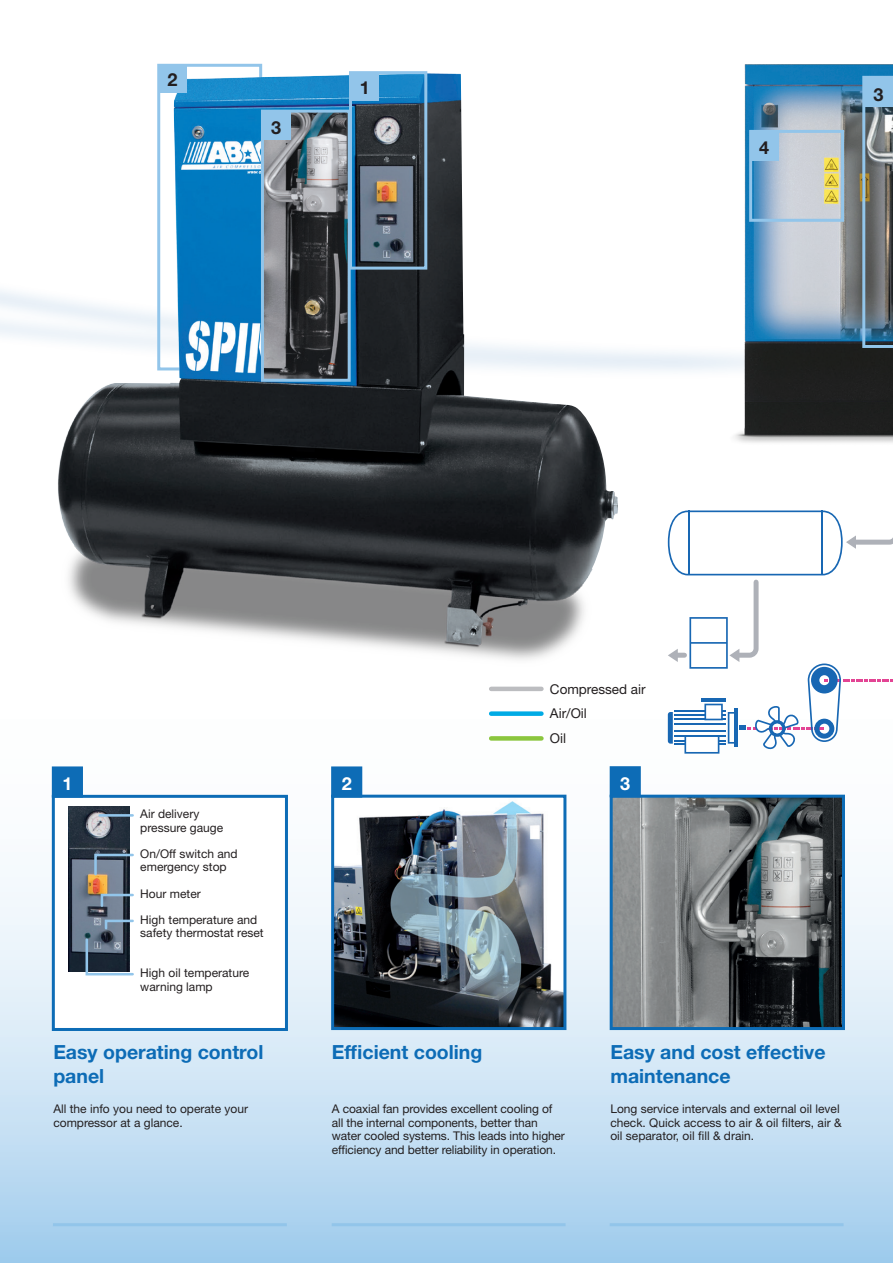
<style>
.page{position:relative;width:893px;height:1263px;background:#fff}
.page>*{position:absolute;margin:0;border:0;box-sizing:border-box;transform-origin:0 0}
.Tekst{font:700 19.5px/24px "Helvetica Neue LT Std";color:#0d6cb6}
.Tekst-2{font:700 18px "Helvetica Neue LT Std";color:#231f20}
.Tekst-3{font:700 18px "Helvetica Neue LT Std";color:#fff}
.Tekst-4{font:13.5px "Helvetica Neue LT Std";color:#231f20}
.Tekst-5{font:12px/13.5px "Helvetica Neue LT Std";color:#231f20}
</style>
<div class="page">
<svg style="left:0;top:686px;width:893px;height:577px"></svg>
<img style="left:691px;top:64px;width:202px;height:379px">
<img style="left:21px;top:63px;width:603px;height:597px">
<div style="left:349px;top:71px;width:78px;height:199px;border:3px solid #92c5ea"></div>
<img style="left:265px;top:114px;width:82px;height:264px">
<div style="left:261px;top:110px;width:90px;height:272px;border:3px solid #92c5ea"></div>
<img style="left:862px;top:76px;width:31px;height:272px">
<div style="left:749px;top:130px;width:95px;height:92px;border:3px solid #92c5ea"></div>
<div style="left:351px;top:72px;width:28px;height:28px;background:#92c5ea"></div>
<div style="left:52px;top:795px;width:236px;height:236px;background:#fff;border:3px solid #0d6cb6"></div>
<img style="left:68px;top:806px;width:61px;height:165px">
<hr style="left:100px;top:814px;width:33px;height:3px;background:#92c5ea">
<svg style="left:93px;top:852px;width:41px;height:25px"></svg>
<svg style="left:99px;top:892px;width:35px;height:16px"></svg>
<svg style="left:103px;top:918px;width:31px;height:13px"></svg>
<svg style="left:84px;top:937px;width:50px;height:39px;background:#566575"></svg>
<div style="left:53px;top:768px;width:28px;height:28px;background:#0d6cb6"></div>
<div style="left:52px;top:766px;width:31px;height:31px;border:3px solid #0d6cb6"></div>
<div style="left:262px;top:112px;width:28px;height:28px;background:#92c5ea"></div>
<div style="left:864px;top:79px;width:28px;height:28px;background:#92c5ea"></div>
<div style="left:750px;top:132px;width:28px;height:28px;background:#92c5ea"></div>
<img style="left:335px;top:799px;width:227px;height:227px">
<div style="left:331px;top:795px;width:235px;height:235px;border:3px solid #0d6cb6"></div>
<div style="left:333px;top:768px;width:28px;height:28px;background:#0d6cb6"></div>
<div style="left:331px;top:766px;width:31px;height:31px;border:3px solid #0d6cb6"></div>
<img style="left:614px;top:799px;width:227px;height:227px">
<div style="left:610px;top:795px;width:235px;height:235px;border:3px solid #0d6cb6"></div>
<div style="left:611px;top:768px;width:28px;height:28px;background:#0d6cb6"></div>
<div style="left:610px;top:766px;width:31px;height:31px;border:3px solid #0d6cb6"></div>
<div style="left:158px;top:64px;width:28px;height:29px;background:#92c5ea"></div>
<svg style="left:668px;top:510px;width:225px;height:244px"></svg>
<div style="left:491px;top:736px;width:50px;height:5px;background:#8bc63e"></div>
<hr style="left:491px;top:687px;width:50px;height:4px;background:#bcbdc0">
<div style="left:491px;top:711px;width:50px;height:5px;background:#00abe5"></div>
<hr style="left:53px;top:1223px;width:234px;height:3px;background:#92c5ea">
<hr style="left:610px;top:1223px;width:233px;height:3px;background:#92c5ea">
<hr style="left:332px;top:1223px;width:234px;height:3px;background:#92c5ea">
<p class="Tekst-2" style="left:167px;top:69px;width:12px">2</p>
<p class="Tekst-2" style="left:271px;top:116px;width:12px">3</p>
<p class="Tekst-2" style="left:360px;top:77px;width:12px">1</p>
<p class="Tekst-2" style="left:759px;top:136px;width:12px">4</p>
<p class="Tekst-2" style="left:873px;top:83px;width:12px">3</p>
<p class="Tekst-3" style="left:62px;top:772px;width:12px">1</p>
<p class="Tekst-5" style="left:140px;top:807px;width:84px">Air delivery pressure gauge</p>
<p class="Tekst-5" style="left:140px;top:847px;width:99px">On/Off switch and emergency stop</p>
<p class="Tekst-5" style="left:140px;top:886px;width:62px">Hour meter</p>
<p class="Tekst-5" style="left:140px;top:913px;width:125px">High temperature and safety thermostat reset</p>
<p class="Tekst-5" style="left:140px;top:966px;width:110px">High oil temperature warning lamp</p>
<p class="Tekst" style="left:53px;top:1040px;width:212px">Easy operating control panel</p>
<p class="Tekst-5" style="left:53px;top:1102px;width:196px">All the info you need to operate your compressor at a glance.</p>
<p class="Tekst-4" style="left:550px;top:681px;width:97px">Compressed air</p>
<p class="Tekst-4" style="left:550px;top:706px;width:38px">Air/Oil</p>
<p class="Tekst-4" style="left:550px;top:730px;width:18px">Oil</p>
<p class="Tekst-3" style="left:342px;top:772px;width:12px">2</p>
<p class="Tekst-3" style="left:620px;top:772px;width:12px">3</p>
<p class="Tekst" style="left:332px;top:1040px;width:152px">Efficient cooling</p>
<p class="Tekst-5" style="left:332px;top:1102px;width:235px">A coaxial fan provides excellent cooling of all the internal components, better than water cooled systems. This leads into higher efficiency and better reliability in operation.</p>
<p class="Tekst" style="left:610px;top:1040px;width:217px">Easy and cost effective maintenance</p>
<p class="Tekst-5" style="left:610px;top:1102px;width:233px">Long service intervals and external oil level check. Quick access to air &amp; oil filters, air &amp; oil separator, oil fill &amp; drain.</p>
</div>
